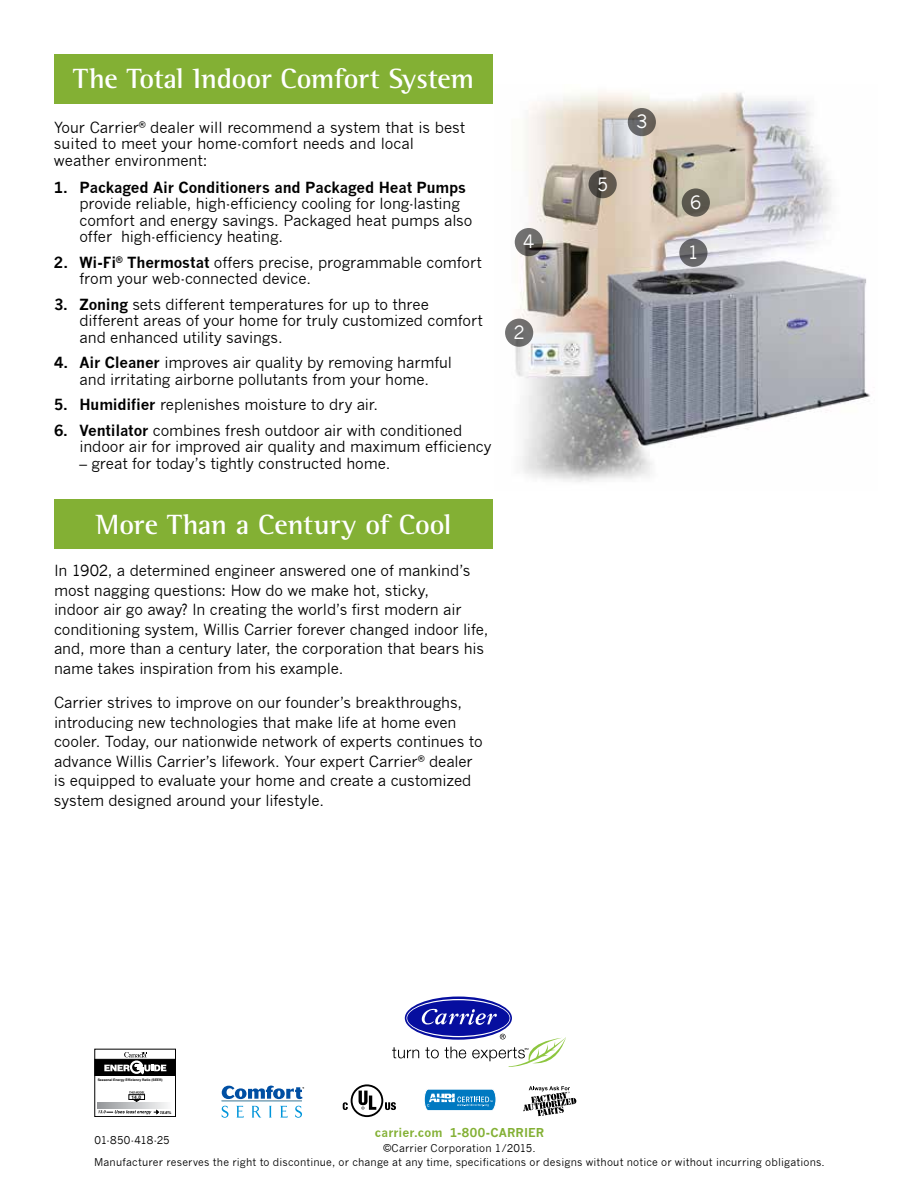
<style>
.page{position:relative;width:918px;height:1188px;background:#fff}
.page>*{position:absolute;margin:0;border:0;box-sizing:border-box;transform-origin:0 0}
.t1{font:700 28.5px "Rotis Semi Serif";letter-spacing:-.01em;color:#fff}
.t2{font:18px "News Gothic";color:#fff}
.t3{font:15px/19.5px "News Gothic";letter-spacing:-.01em;color:#000}
.t4{font:700 15px "News Gothic";letter-spacing:-.01em;color:#000}
.t5{font:700 12px "News Gothic";letter-spacing:.01em;color:#83b034}
.t6{font:10.5px/13.5px "News Gothic";letter-spacing:.015em;color:#000;text-align:center}
.t7{font:10.5px "News Gothic";letter-spacing:-.015em;color:#000}
.t8{font:700 4.95px "Helvetica";color:#000}
.t9{font:italic 700 4.2px "Helvetica";color:#000}
.t10{font:700 3.3px "Helvetica";color:#000}
.s1{font-weight:700}
</style>
<div class="page">
<img style="left:505px;top:92px;width:365px;height:390px">
<svg style="left:679px;top:239px;width:29px;height:28px"></svg>
<div style="left:505px;top:319px;width:28px;height:28px;background:#70706f;border-radius:50%"></div>
<svg style="left:589px;top:170px;width:28px;height:28px"></svg>
<div style="left:682px;top:188px;width:28px;height:29px;background:#5a574d;border-radius:50%"></div>
<svg style="left:515px;top:228px;width:28px;height:28px"></svg>
<svg style="left:628px;top:108px;width:28px;height:28px"></svg>
<svg style="left:392px;top:1047px;width:27px;height:11px"></svg>
<svg style="left:425px;top:1047px;width:14px;height:11px"></svg>
<svg style="left:445px;top:1047px;width:21px;height:11px"></svg>
<svg style="left:472px;top:1034px;width:94px;height:33px"></svg>
<svg style="left:405px;top:997px;width:107px;height:43px"></svg>
<svg style="left:406px;top:999px;width:104px;height:38px"></svg>
<div style="left:407px;top:1000px;width:103px;height:36px;background:#060e9f;border-radius:50%"></div>
<svg style="left:421px;top:1008px;width:76px;height:17px"></svg>
<svg style="left:359px;top:1091px;width:17px;height:19px"></svg>
<div style="left:351px;top:1084px;width:32px;height:33px;border:2px solid #000;border-radius:50%"></div>
<svg style="left:343px;top:1102px;width:5px;height:8px"></svg>
<svg style="left:385px;top:1102px;width:11px;height:8px"></svg>
<svg style="left:98px;top:1102px;width:69px;height:7px"></svg>
<svg style="left:129px;top:1091px;width:16px;height:11px"></svg>
<div style="left:95px;top:1049px;width:81px;height:68px;border:1px solid #000"></div>
<div style="left:95px;top:1059px;width:80px;height:17px;background:#000"></div>
<svg style="left:104px;top:1052px;width:62px;height:22px"></svg>
<svg style="left:98px;top:1110px;width:61px;height:4px"></svg>
<svg style="left:523px;top:1086px;width:53px;height:30px"></svg>
<svg style="left:424px;top:1089px;width:72px;height:22px;background:#429bd0"></svg>
<div style="left:54px;top:54px;width:438px;height:50px;background:#83b034"></div>
<div style="left:54px;top:500px;width:438px;height:49px;background:#83b034"></div>
<svg style="left:222px;top:1106px;width:7px;height:12px"></svg>
<svg style="left:236px;top:1106px;width:8px;height:12px"></svg>
<svg style="left:252px;top:1106px;width:10px;height:12px"></svg>
<svg style="left:269px;top:1106px;width:3px;height:12px"></svg>
<svg style="left:280px;top:1106px;width:8px;height:12px"></svg>
<svg style="left:295px;top:1106px;width:7px;height:12px"></svg>
<hr style="left:222px;top:1100px;width:80px;height:1px;background:#a7a9ac">
<svg style="left:222px;top:1086px;width:82px;height:13px"></svg>
<h1 class="t1" style="left:73px;top:62px;width:402px">The Total Indoor Comfort System</h1>
<p class="t3" style="left:54px;top:119px;width:413px;line-height:16.5px">Your Carrier<sup>®</sup> dealer will recommend a system that is best suited to meet your home-comfort needs and local weather environment:</p>
<p class="t4" style="left:54px;top:178px;width:414px">1. Packaged Air Conditioners and Packaged Heat Pumps</p>
<p class="t3" style="left:79px;top:195px;width:394px;line-height:16.5px">provide reliable, high-efficiency cooling for long-lasting comfort and energy savings. Packaged heat pumps also offer high-efficiency heating.</p>
<p class="t3" style="left:80px;top:254px;width:404px;line-height:16.5px;text-indent:-26px"><span class="s1">2. Wi-Fi</span><sup>®</sup> <span class="s1">Thermostat</span> offers precise, programmable comfort from your web-connected device.</p>
<p class="t3" style="left:80px;top:296px;width:405px;line-height:16.5px;text-indent:-26px"><span class="s1">3. Zoning</span> sets different temperatures for up to three different areas of your home for truly customized comfort and enhanced utility savings.</p>
<p class="t3" style="left:54px;top:354px;width:400px;line-height:16.5px;text-align:center"><span class="s1">4. Air Cleaner</span> improves air quality by removing harmful and irritating airborne pollutants from your home.</p>
<p class="t3" style="left:54px;top:395px;width:326px"><span class="s1">5. Humidifier</span> replenishes moisture to dry air.</p>
<p class="t3" style="left:80px;top:422px;width:414px;line-height:16.5px;text-indent:-26px"><span class="s1">6. Ventilator</span> combines fresh outdoor air with conditioned indoor air for improved air quality and maximum efficiency</p>
<p class="t3" style="left:80px;top:453px;width:312px">– great for today’s tightly constructed home.</p>
<h1 class="t1" style="left:96px;top:507px;width:357px">More Than a Century of Cool</h1>
<p class="t3" style="left:54px;top:561px;width:436px">In 1902, a determined engineer answered one of mankind’s most nagging questions: How do we make hot, sticky,<br>indoor air go away? In creating the world’s first modern air conditioning system, Willis Carrier forever changed indoor life, and, more than a century later, the corporation that bears his name takes inspiration from his example.</p>
<p class="t3" style="left:54px;top:693px;width:430px">Carrier strives to improve on our founder’s breakthroughs, introducing new technologies that make life at home even cooler. Today, our nationwide network of experts continues to advance Willis Carrier’s lifework. Your expert Carrier<sup>®</sup> dealer is equipped to evaluate your home and create a customized system designed around your lifestyle.</p>
<p class="t2" style="left:523px;top:232px;width:13px">4</p>
<p class="t2" style="left:514px;top:322px;width:13px">2</p>
<p class="t2" style="left:597px;top:174px;width:13px">5</p>
<p class="t2" style="left:636px;top:112px;width:13px">3</p>
<p class="t2" style="left:690px;top:192px;width:13px">6</p>
<p class="t2" style="left:688px;top:242px;width:13px">1</p>
<p class="t10" style="left:98px;top:1077px;width:66px">Seasonal Energy Efficiency Ratio (SEER)</p>
<p class="t9" style="left:160px;top:1109px;width:13px">15.6%</p>
<p class="t8" style="left:132px;top:1093px;width:11px">14.0</p>
<p class="t5" style="left:375px;top:1126px;width:171px">carrier.com 1-800-CARRIER</p>
<p class="t6" style="left:94px;top:1142px;width:732px">©Carrier Corporation 1/2015.<br>Manufacturer reserves the right to discontinue, or change at any time, specifications or designs without notice or without incurring obligations.</p>
<p class="t7" style="left:95px;top:1134px;width:77px">01-850-418-25</p>
</div>
